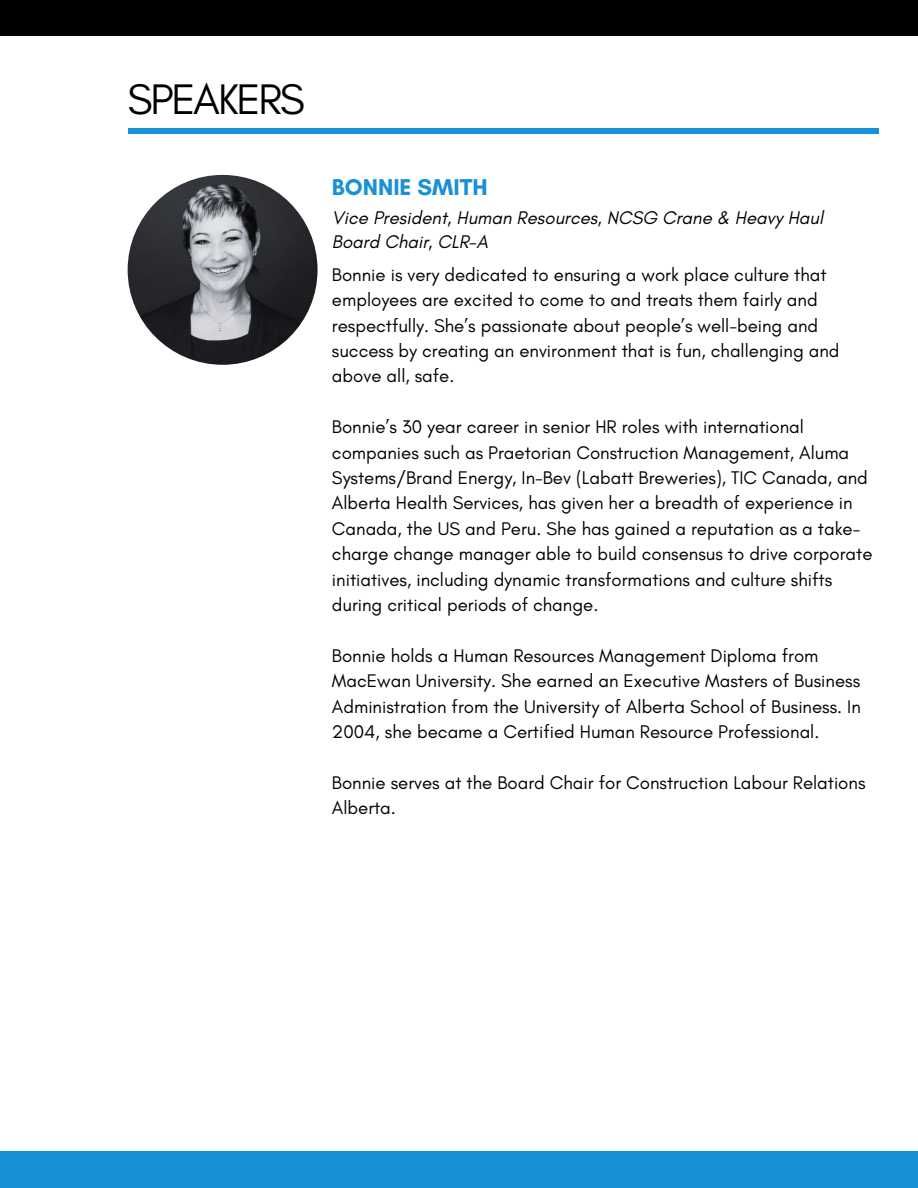
<style>
.page{position:relative;width:918px;height:1188px;background:#fff}
.page>*{position:absolute;margin:0;border:0;box-sizing:border-box;transform-origin:0 0}
.t1{font:43.65px "Glacial Indifference";letter-spacing:-.05em;color:#000}
.t2{font:700 23.4px "Glacial Indifference";color:#1991d7}
.t3{font:italic 18.75px/23.7px "Glacial Indifference";color:#000}
.t4{font:18.6px/25.3px "Glacial Indifference";color:#000}
</style>
<div class="page">
<div style="left:128px;top:128px;width:751px;height:5px;background:#1991d7"></div>
<img style="left:128px;top:175px;width:190px;height:190px;border-radius:50%">
<div style="left:0;top:1151px;width:918px;height:37px;background:#1991d7"></div>
<div style="left:0;top:0;width:918px;height:36px;background:#000"></div>
<h1 class="t1" style="left:128px;top:72px;width:179px">SPEAKERS</h1>
<p class="t2" style="left:332px;top:173px;width:157px">BONNIE SMITH</p>
<p class="t3" style="left:332px;top:206px;width:493px">Vice President, Human Resources, NCSG Crane &amp; Heavy Haul<br>Board Chair, CLR-A</p>
<p class="t4" style="left:332px;top:262px;width:509px">Bonnie is very dedicated to ensuring a work place culture that employees are excited to come to and treats them fairly and respectfully. She’s passionate about people’s well-being and success by creating an environment that is fun, challenging and above all, safe.</p>
<p class="t4" style="left:332px;top:414px;width:542px">Bonnie’s 30 year career in senior HR roles with international companies such as Praetorian Construction Management, Aluma Systems/Brand Energy, In-Bev (Labatt Breweries), TIC Canada, and Alberta Health Services, has given her a breadth of experience in Canada, the US and Peru. She has gained a reputation as a take&shy;charge change manager able to build consensus to drive corporate initiatives, including dynamic transformations and culture shifts during critical periods of change.</p>
<p class="t4" style="left:332px;top:643px;width:530px">Bonnie holds a Human Resources Management Diploma from MacEwan University. She earned an Executive Masters of Business Administration from the University of Alberta School of Business. In 2004, she became a Certified Human Resource Professional.</p>
<p class="t4" style="left:332px;top:770px;width:535px">Bonnie serves at the Board Chair for Construction Labour Relations<br>Alberta.</p>
</div>
